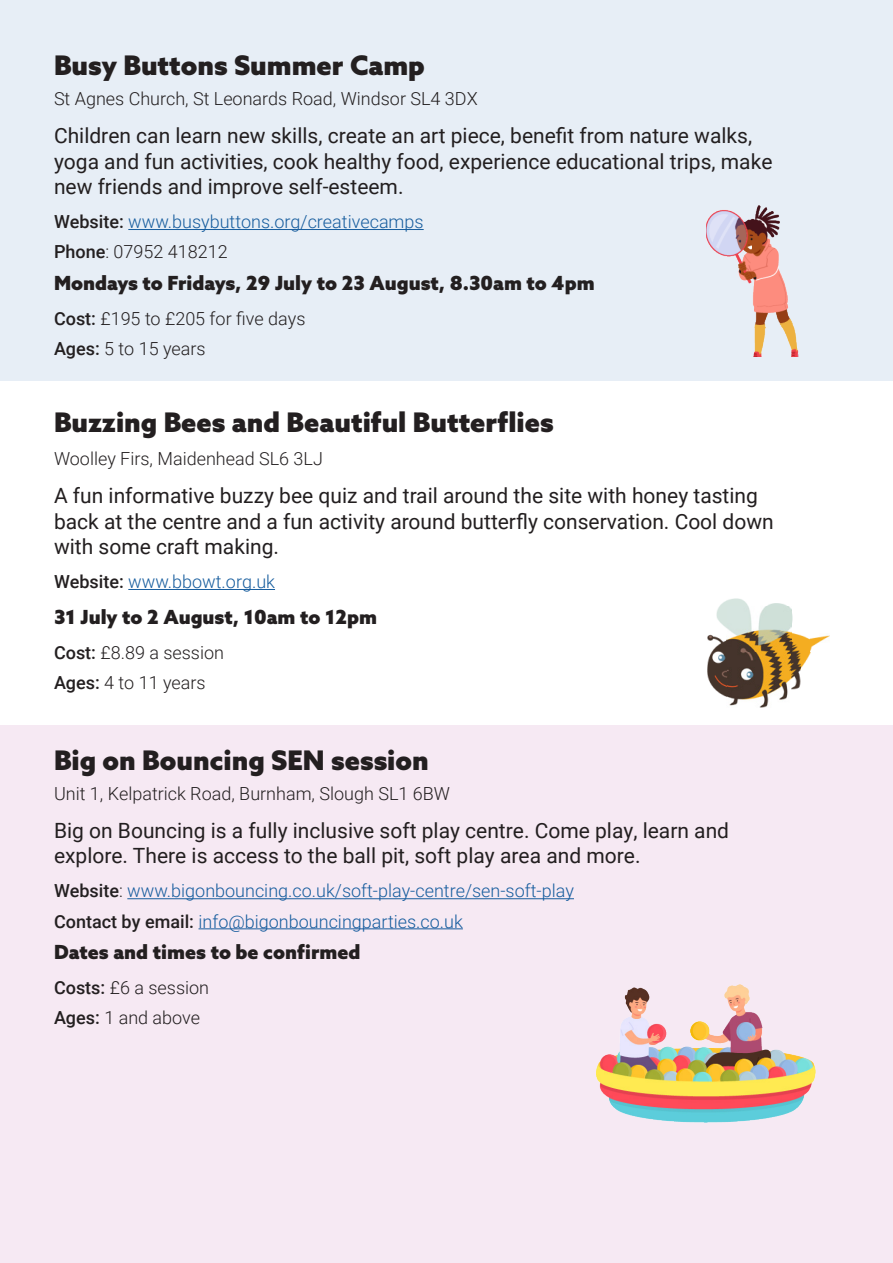
<style>
.page{position:relative;width:893px;height:1263px;background:#fff}
.page>*{position:absolute;margin:0;border:0;box-sizing:border-box;transform-origin:0 0}
.t1{font:900 27px "Azo Sans";color:#231f20}
.t2{font:21px/25.2px "Roboto";color:#231f20}
.t3{font:900 19.5px "Azo Sans";color:#231f20}
.t4{font:300 18px "Roboto";color:#231f20}
.t5{font:300 18px "Roboto";color:#175d9e}
.s1{font-weight:500;color:#231f20}
.s2{font-weight:500}
.s3{color:#231f20}
</style>
<div class="page">
<hr style="left:0;top:191px;width:1px;height:358px;background:#51b948">
<div style="left:0;top:0;width:893px;height:381px;background:#e7eef6"></div>
<div style="left:0;top:725px;width:893px;height:538px;background:#f6e9f3"></div>
<hr style="left:128px;top:229px;width:296px;height:1px;background:#175d9e">
<hr style="left:128px;top:589px;width:147px;height:1px;background:#175d9e">
<hr style="left:127px;top:898px;width:447px;height:1px;background:#175d9e">
<hr style="left:199px;top:928px;width:264px;height:1px;background:#175d9e">
<img style="left:706px;top:205px;width:92px;height:152px">
<img style="left:597px;top:984px;width:218px;height:139px">
<img style="left:726px;top:605px;width:66px;height:102px">
<img style="left:707px;top:634px;width:19px;height:63px">
<img style="left:792px;top:614px;width:9px;height:75px">
<img style="left:801px;top:635px;width:9px;height:33px">
<img style="left:810px;top:637px;width:10px;height:15px">
<svg style="left:820px;top:635px;width:9px;height:7px"></svg>
<img style="left:717px;top:601px;width:9px;height:27px">
<img style="left:726px;top:598px;width:22px;height:7px">
<img style="left:768px;top:603px;width:17px;height:2px">
<p class="t1" style="left:54px;top:48px;width:372px">Busy Buttons Summer Camp</p>
<p class="t4" style="left:54px;top:86px;width:425px">St Agnes Church, St Leonards Road, Windsor SL4 3DX</p>
<p class="t2" style="left:54px;top:123px;width:720px">Children can learn new skills, create an art piece, benefit from nature walks, yoga and fun activities, cook healthy food, experience educational trips, make new friends and improve self-esteem.</p>
<p class="t5" style="left:54px;top:209px;width:371px"><span class="s1">Website:</span> www.busybuttons.org/creativecamps</p>
<p class="t4" style="left:54px;top:239px;width:175px"><span class="s2">Phone</span>: 07952 418212</p>
<p class="t3" style="left:54px;top:270px;width:542px">Mondays to Fridays, 29 July to 23 August, 8.30am to 4pm</p>
<p class="t4" style="left:54px;top:306px;width:253px"><span class="s2">Cost:</span> £195 to £205 for five days</p>
<p class="t4" style="left:54px;top:336px;width:153px"><span class="s2">Ages:</span> 5 to 15 years</p>
<p class="t1" style="left:54px;top:404px;width:501px">Buzzing Bees and Beautiful Butterflies</p>
<p class="t4" style="left:54px;top:446px;width:270px">Woolley Firs, Maidenhead SL6 3LJ</p>
<p class="t2" style="left:54px;top:482px;width:721px">A fun informative buzzy bee quiz and trail around the site with honey tasting back at the centre and a fun activity around butterfly conservation. Cool down with some craft making.</p>
<p class="t5" style="left:54px;top:569px;width:223px"><span class="s1">Website:</span> www.bbowt.org.uk</p>
<p class="t3" style="left:54px;top:604px;width:325px">31 July to 2 August, 10am to 12pm</p>
<p class="t4" style="left:54px;top:640px;width:172px"><span class="s2">Cost:</span> £8.89 a session</p>
<p class="t4" style="left:54px;top:670px;width:153px"><span class="s2">Ages:</span> 4 to 11 years</p>
<p class="t1" style="left:54px;top:742px;width:376px">Big on Bouncing SEN session</p>
<p class="t4" style="left:54px;top:781px;width:397px">Unit 1, Kelpatrick Road, Burnham, Slough SL1 6BW</p>
<p class="t2" style="left:54px;top:817px;width:677px">Big on Bouncing is a fully inclusive soft play centre. Come play, learn and explore. There is access to the ball pit, soft play area and more.</p>
<p class="t5" style="left:54px;top:878px;width:521px"><span class="s1">Website</span><span class="s3">:</span> www.bigonbouncing.co.uk/soft-play-centre/sen-soft-play</p>
<p class="t5" style="left:54px;top:908px;width:410px"><span class="s1">Contact by email:</span> info@bigonbouncingparties.co.uk</p>
<p class="t3" style="left:54px;top:939px;width:308px">Dates and times to be confirmed</p>
<p class="t4" style="left:54px;top:975px;width:157px"><span class="s2">Costs:</span> £6 a session</p>
<p class="t4" style="left:54px;top:1005px;width:148px"><span class="s2">Ages:</span> 1 and above</p>
</div>
